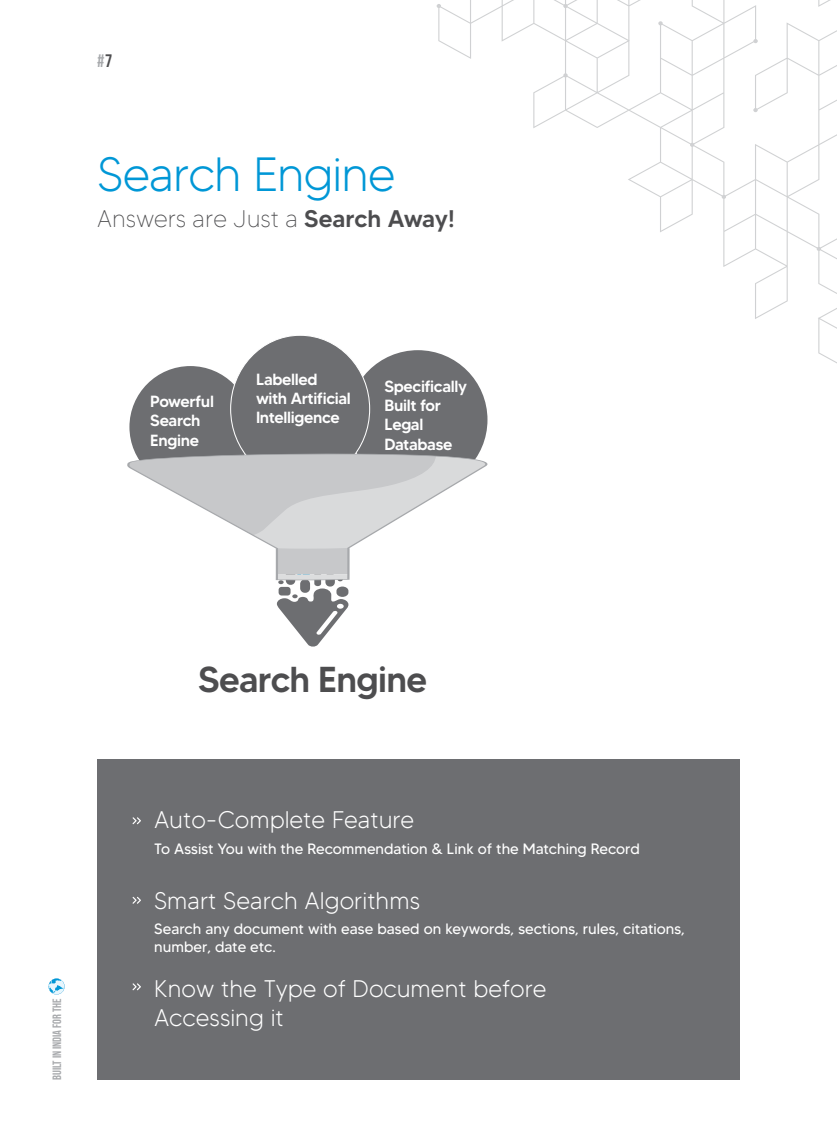
<style>
.page{position:relative;width:837px;height:1134px;background:#fff}
.page>*{position:absolute;margin:0;border:0;box-sizing:border-box;transform-origin:0 0}
.t1{font:300 48px "MADETOMMY";letter-spacing:-.02em;color:#0097d6}
.t2{font:500 36px "MADETOMMY";letter-spacing:-.02em;color:#4d4d4f}
.t3{font:300 24px/28.8px "MADETOMMY";color:#fff}
.t4{font:100 24px "MADETOMMY";color:#4d4d4f}
.t5{font:18px "Bebas Neue";color:#a7a9ac}
.t6{font:500 16.2px/19.4px "MADETOMMY";letter-spacing:-.02em;color:#fff}
.t7{font:15px/18px "MADETOMMY";color:#fff}
.t8{font:12px "Bebas Neue";color:#a7a9ac}
.s1{color:#4d4d4f}
.s2{font-weight:500}
</style>
<div class="page">
<svg style="left:49px;top:978px;width:16px;height:17px"></svg>
<div style="left:129px;top:366px;width:122px;height:122px;background:#6d6e71;border-radius:50%"></div>
<div style="left:348px;top:350px;width:139px;height:139px;background:#6d6e71;border-radius:50%"></div>
<div style="left:231px;top:335px;width:139px;height:148px;background:#6d6e71;border-radius:50%"></div>
<svg style="left:276px;top:580px;width:73px;height:67px"></svg>
<svg style="left:127px;top:453px;width:361px;height:127px"></svg>
<svg style="left:437px;top:0;width:400px;height:372px"></svg>
<div style="left:97px;top:760px;width:643px;height:320px;background:#6d6e71"></div>
<svg style="left:133px;top:817px;width:8px;height:7px"></svg>
<svg style="left:133px;top:897px;width:8px;height:7px"></svg>
<svg style="left:133px;top:983px;width:8px;height:7px"></svg>
<p class="t5" style="left:97px;top:50px;width:17px">#<span class="s1">7</span></p>
<h1 class="t1" style="left:97px;top:145px;width:300px">Search Engine</h1>
<h3 class="t4" style="left:97px;top:204px;width:359px">Answers are Just a <span class="s2">Search Away!</span></h3>
<p class="t6" style="left:150px;top:391px;width:65px">Powerful<br>Search<br>Engine</p>
<p class="t6" style="left:256px;top:369px;width:96px">Labelled with Artificial<br>Intelligence</p>
<p class="t6" style="left:385px;top:376px;width:84px">Specifically<br>Built for<br>Legal<br>Database</p>
<p class="t8" style="left:50px;top:1080px;width:83px;rotate:-90deg">Built in India for the</p>
<h2 class="t2" style="left:198px;top:657px;width:231px">Search Engine</h2>
<h3 class="t3" style="left:154px;top:805px;width:262px">Auto-Complete Feature</h3>
<p class="t7" style="left:154px;top:839px;width:487px">To Assist You with the Recommendation &amp; Link of the Matching Record</p>
<h3 class="t3" style="left:154px;top:886px;width:267px">Smart Search Algorithms</h3>
<p class="t7" style="left:154px;top:920px;width:532px">Search any document with ease based on keywords, sections, rules, citations, number, date etc.</p>
<h3 class="t3" style="left:154px;top:974px;width:394px">Know the Type of Document before<br>Accessing it</h3>
</div>
